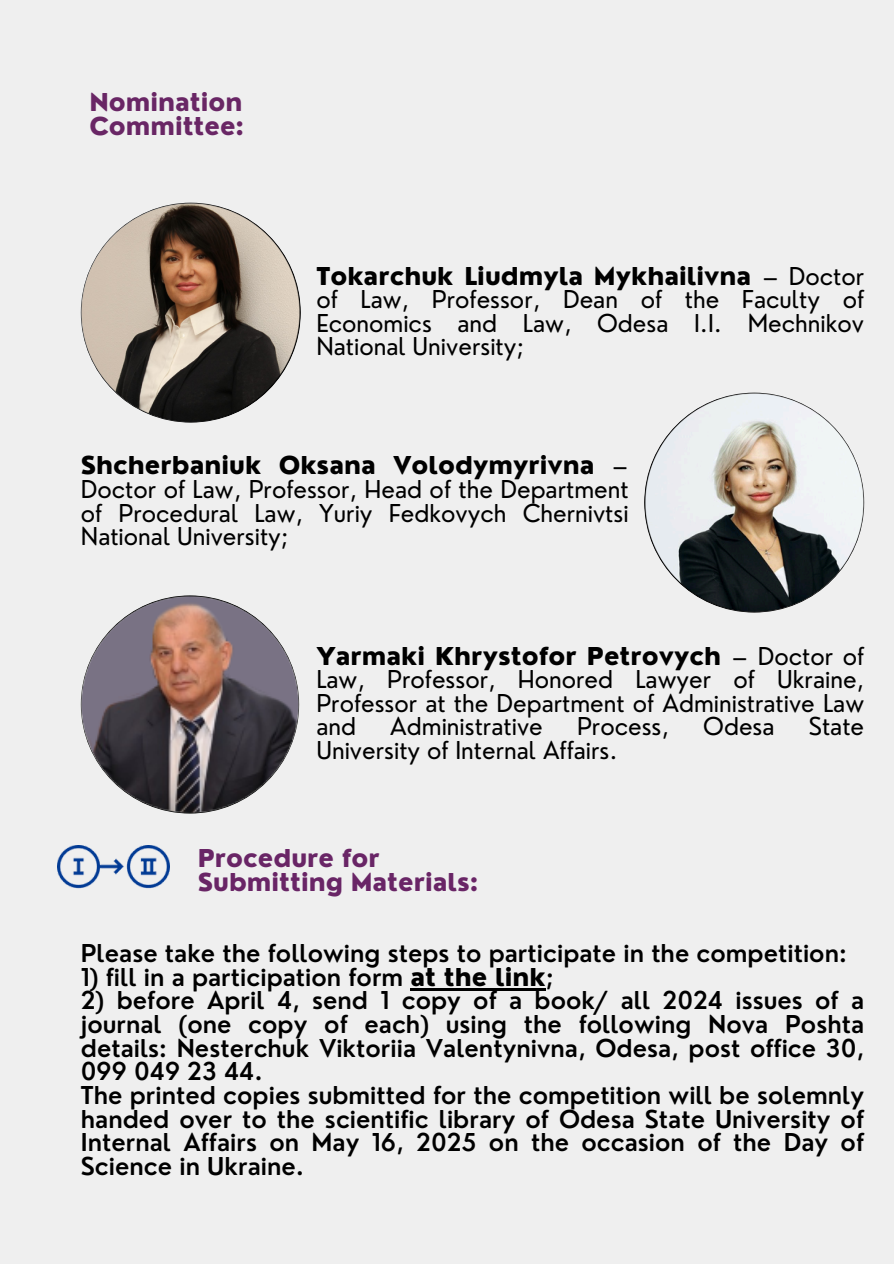
<style>
.page{position:relative;width:894px;height:1264px;background:#fff}
.page>*{position:absolute;margin:0;border:0;box-sizing:border-box;transform-origin:0 0}
.t1{font:600 24px/23.7px "Nourd";color:#000}
.t2{font:24px/23.7px "Nourd";color:#000;text-align:justify}
.t3{font:800 24px/23.7px "Nourd";color:#692566}
.t4{font:800 24px/23.7px "Nourd";color:#692665}
.s1{font-weight:800}
</style>
<div class="page">
<div style="left:0;top:0;width:893px;height:1263px;background:#efefef"></div>
<img style="left:81px;top:203px;width:220px;height:219px;border-radius:50%">
<img style="left:644px;top:392px;width:219px;height:220px;border-radius:50%">
<img style="left:81px;top:595px;width:218px;height:218px;border-radius:50%">
<img style="left:58px;top:845px;width:111px;height:44px">
<hr style="left:410px;top:988px;width:135px;height:2px;background:#000">
<p class="t4" style="left:89px;top:90px;width:156px">Nomination<br>Committee:</p>
<h1 class="t2" style="left:316px;top:264px;width:549px"><span class="s1">Tokarchuk Liudmyla Mykhailivna</span> – Doctor of Law, Professor, Dean of the Faculty of Economics and Law, Odesa I.I. Mechnikov National University;</h1>
<p class="t2" style="left:81px;top:453px;width:549px"><span class="s1">Shcherbaniuk Oksana Volodymyrivna</span> – Doctor of Law, Professor, Head of the Department of Procedural Law, Yuriy Fedkovych Chernivtsi National University;</p>
<p class="t2" style="left:316px;top:643px;width:549px"><span class="s1">Yarmaki Khrystofor Petrovych</span> – Doctor of Law, Professor, Honored Lawyer of Ukraine, Professor at the Department of Administrative Law and</p>
<p class="t2" style="left:390px;top:714px;width:154px">Administrative</p>
<p class="t2" style="left:577px;top:714px;width:93px">Process,</p>
<p class="t2" style="left:703px;top:714px;width:73px">Odesa</p>
<p class="t2" style="left:808px;top:714px;width:57px">State</p>
<p class="t2" style="left:316px;top:738px;width:302px">University of Internal Affairs.</p>
<p class="t3" style="left:198px;top:846px;width:281px">Procedure for<br>Submitting Materials:</p>
<p class="t1" style="left:81px;top:941px;width:767px">Please take the following steps to participate in the competition:</p>
<p class="t1" style="left:81px;top:965px;width:474px">1) fill in a participation form <span class="s1">at the link</span>;</p>
<p class="t1" style="left:81px;top:988px;width:784px">2) before April 4, send 1 copy of a book/ all 2024 issues of a journal (one copy of each) using the following Nova Poshta details: Nesterchuk Viktoriia Valentynivna, Odesa, post office 30, 099 049 23 44.<br>The printed copies submitted for the competition will be solemnly handed over to the scientific library of Odesa State University of Internal Affairs on May 16, 2025 on the occasion of the Day of Science in Ukraine.</p>
</div>
